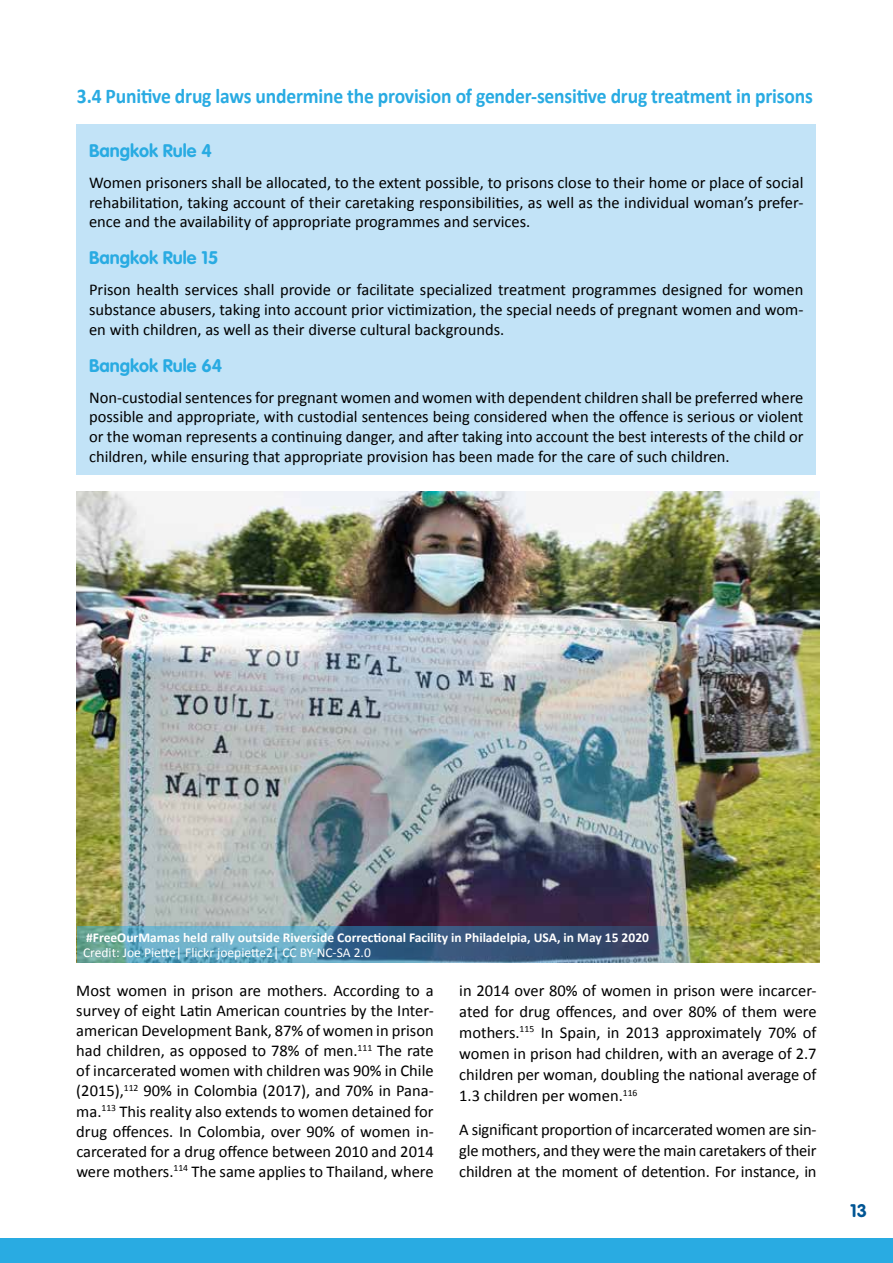
<style>
.page{position:relative;width:893px;height:1263px;background:#fff}
.page>*{position:absolute;margin:0;border:0;box-sizing:border-box;transform-origin:0 0}
.t1{font:700 21px "Calibri";letter-spacing:-.01em;color:#29abe2;scale:.93 1}
.t2{font:700 18px "VAG Rounded LT Pro";color:#29abe2}
.t3{font:700 18px "VAG Rounded LT Pro";color:#005594}
.t4{font:16.5px/20.1px "Calibri";color:#000;text-align:justify}
.t5{font:700 13.5px "Calibri";color:#fff}
.t6{font:13.5px "Calibri";color:#fff}
</style>
<div class="page">
<div style="left:0;top:1238px;width:893px;height:25px;background:#29abe2"></div>
<img style="left:77px;top:491px;width:742px;height:435px">
<div style="left:76px;top:124px;width:740px;height:351px;background:#c2e3f7"></div>
<img style="left:77px;top:926px;width:743px;height:37px">
<p class="t1" style="left:77px;top:83px;width:793px">3.4 Punitive drug laws undermine the provision of gender-sensitive drug treatment in prisons</p>
<p class="t2" style="left:89px;top:139px;width:124px">Bangkok Rule 4</p>
<p class="t4" style="left:89px;top:172px;width:716px">Women prisoners shall be allocated, to the extent possible, to prisons close to their home or place of social rehabilitation, taking account of their caretaking responsibilities, as well as the individual woman’s prefer&shy;ence and the availability of appropriate programmes and services.</p>
<p class="t2" style="left:89px;top:246px;width:131px">Bangkok Rule 15</p>
<p class="t4" style="left:89px;top:280px;width:716px">Prison health services shall provide or facilitate specialized treatment programmes designed for women substance abusers, taking into account prior victimization, the special needs of pregnant women and wom&shy;en with children, as well as their diverse cultural backgrounds.</p>
<p class="t2" style="left:89px;top:354px;width:135px">Bangkok Rule 64</p>
<p class="t4" style="left:89px;top:387px;width:716px">Non-custodial sentences for pregnant women and women with dependent children shall be preferred where possible and appropriate, with custodial sentences being considered when the offence is serious or violent or the woman represents a continuing danger, and after taking into account the best interests of the child or children, while ensuring that appropriate provision has been made for the care of such children.</p>
<p class="t5" style="left:86px;top:929px;width:564px">#FreeOurMamas held rally outside Riverside Correctional Facility in Philadelpia, USA, in May 15 2020</p>
<p class="t6" style="left:83px;top:944px;width:289px">Credit: Joe Piette| Flickr joepiette2| CC BY-NC-SA 2.0</p>
<p class="t4" style="left:76px;top:980px;width:359px">Most women in prison are mothers. According to a survey of eight Latin American countries by the Inter&shy;american Development Bank, 87% of women in prison had children, as opposed to 78% of men.<sup>111</sup> The rate of incarcerated women with children was 90% in Chile (2015),<sup>112</sup> 90% in Colombia (2017), and 70% in Pana&shy;ma.<sup>113</sup> This reality also extends to women detained for drug offences. In Colombia, over 90% of women in&shy;carcerated for a drug offence between 2010 and 2014 were mothers.<sup>114</sup> The same applies to Thailand, where</p>
<p class="t4" style="left:459px;top:980px;width:359px;line-height:21px">in 2014 over 80% of women in prison were incarcer&shy;ated for drug offences, and over 80% of them were mothers.<sup>115</sup> In Spain, in 2013 approximately 70% of women in prison had children, with an average of 2.7 children per woman, doubling the national average of 1.3 children per women.<sup>116</sup></p>
<p class="t4" style="left:459px;top:1119px;width:359px;line-height:21px">A significant proportion of incarcerated women are sin&shy;gle mothers, and they were the main caretakers of their children at the moment of detention. For instance, in</p>
<p class="t3" style="left:850px;top:1199px;width:18px">13</p>
</div>
